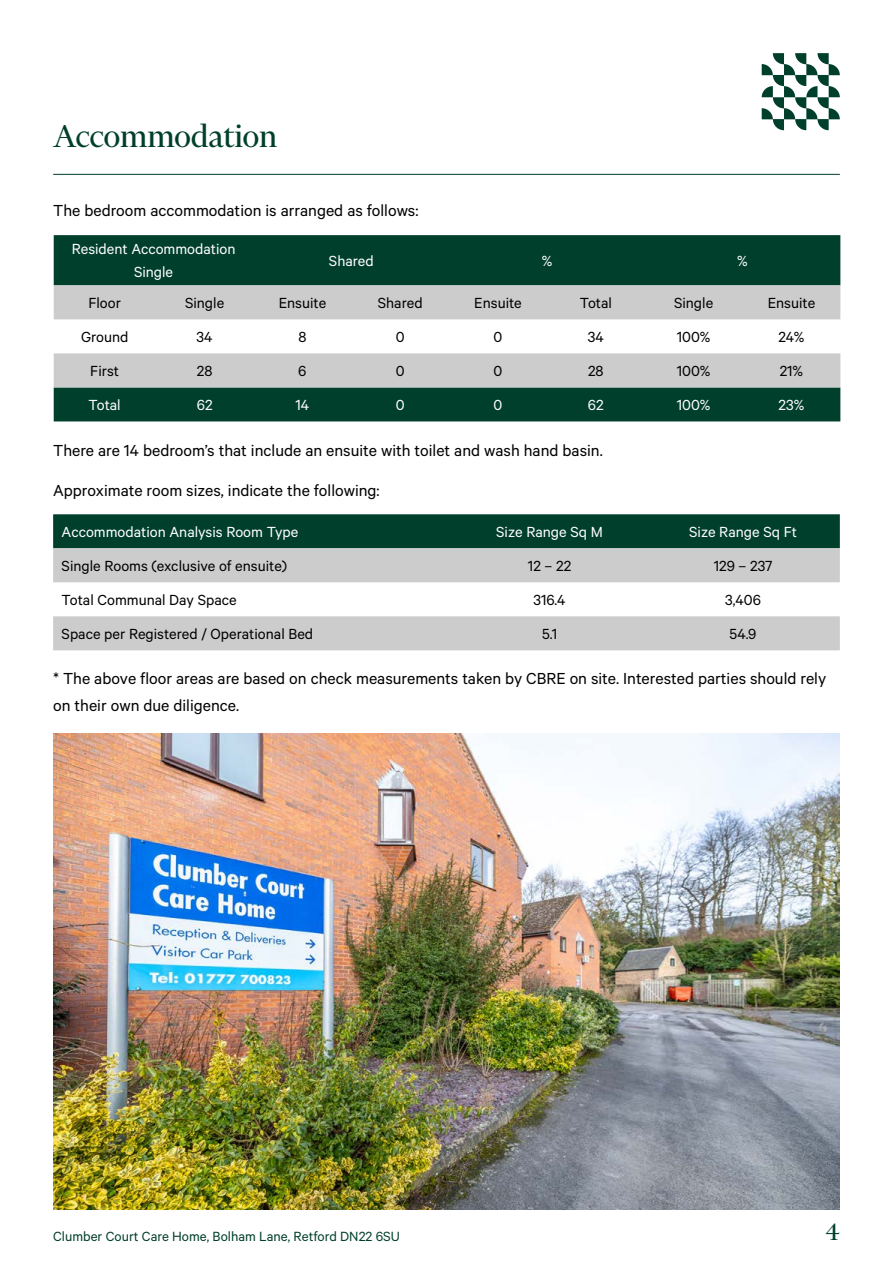
<style>
.page{position:relative;width:893px;height:1263px;background:#fff}
.page>*{position:absolute;margin:0;border:0;box-sizing:border-box;transform-origin:0 0}
.t1{font:36px "Financier Display";color:#003f2c}
.t2{font:27px "Financier Display";color:#003f2c}
.t3{font:18px/27px "Calibre";color:#000}
.t4{font:16.5px "Calibre";color:#000}
.t5{font:16.5px/22.5px "Calibre";color:#fff;text-align:center}
.t6{font:15px "Calibre";color:#003f2c}
</style>
<div class="page">
<hr style="left:53px;top:174px;width:787px;height:1px;background:#003f2c">
<svg style="left:762px;top:53px;width:78px;height:77px"></svg>
<img style="left:53px;top:733px;width:787px;height:477px">
<div style="left:54px;top:235px;width:786px;height:186px;background:#003f2c"></div>
<svg style="left:54px;top:285px;width:786px;height:102px;fill:#ccc"></svg>
<div style="left:53px;top:514px;width:787px;height:34px;background:#003f2c"></div>
<svg style="left:53px;top:548px;width:787px;height:102px;fill:#ccc"></svg>
<h1 class="t1" style="left:53px;top:117px;width:225px">Accommodation</h1>
<p class="t3" style="left:53px;top:196px;width:367px">The bedroom accommodation is arranged as follows:</p>
<p class="t5" style="left:72px;top:237px;width:165px">Resident Accommodation<br>Single</p>
<p class="t5" style="left:329px;top:249px;width:46px">Shared</p>
<p class="t5" style="left:542px;top:249px;width:12px">%</p>
<p class="t5" style="left:737px;top:249px;width:12px">%</p>
<p class="t4" style="left:88px;top:293px;width:34px">Floor</p>
<p class="t4" style="left:185px;top:293px;width:41px">Single</p>
<p class="t4" style="left:279px;top:293px;width:49px">Ensuite</p>
<p class="t4" style="left:378px;top:293px;width:46px">Shared</p>
<p class="t4" style="left:474px;top:293px;width:49px">Ensuite</p>
<p class="t4" style="left:580px;top:293px;width:34px">Total</p>
<p class="t4" style="left:674px;top:293px;width:41px">Single</p>
<p class="t4" style="left:768px;top:293px;width:49px">Ensuite</p>
<p class="t4" style="left:81px;top:327px;width:49px">Ground</p>
<p class="t4" style="left:197px;top:327px;width:18px">34</p>
<p class="t4" style="left:298px;top:327px;width:10px">8</p>
<p class="t4" style="left:396px;top:327px;width:10px">0</p>
<p class="t4" style="left:494px;top:327px;width:10px">0</p>
<p class="t4" style="left:588px;top:327px;width:18px">34</p>
<p class="t4" style="left:677px;top:327px;width:35px">100%</p>
<p class="t4" style="left:779px;top:327px;width:27px">24%</p>
<p class="t4" style="left:90px;top:361px;width:30px">First</p>
<p class="t4" style="left:197px;top:361px;width:17px">28</p>
<p class="t4" style="left:298px;top:361px;width:10px">6</p>
<p class="t4" style="left:396px;top:361px;width:10px">0</p>
<p class="t4" style="left:494px;top:361px;width:10px">0</p>
<p class="t4" style="left:588px;top:361px;width:17px">28</p>
<p class="t4" style="left:677px;top:361px;width:35px">100%</p>
<p class="t4" style="left:780px;top:361px;width:25px">21%</p>
<p class="t5" style="left:89px;top:393px;width:34px">Total</p>
<p class="t5" style="left:197px;top:393px;width:17px">62</p>
<p class="t5" style="left:295px;top:393px;width:15px">14</p>
<p class="t5" style="left:396px;top:393px;width:10px">0</p>
<p class="t5" style="left:494px;top:393px;width:10px">0</p>
<p class="t5" style="left:588px;top:393px;width:17px">62</p>
<p class="t5" style="left:677px;top:393px;width:35px">100%</p>
<p class="t5" style="left:778px;top:393px;width:27px">23%</p>
<p class="t3" style="left:53px;top:436px;width:551px">There are 14 bedroom’s that include an ensuite with toilet and wash hand basin.</p>
<p class="t3" style="left:53px;top:476px;width:328px">Approximate room sizes, indicate the following:</p>
<p class="t5" style="left:62px;top:520px;width:238px">Accommodation Analysis Room Type</p>
<p class="t5" style="left:496px;top:520px;width:108px">Size Range Sq M</p>
<p class="t5" style="left:689px;top:520px;width:109px">Size Range Sq Ft</p>
<p class="t4" style="left:62px;top:556px;width:227px">Single Rooms (exclusive of ensuite)</p>
<p class="t4" style="left:528px;top:556px;width:45px">12 – 22</p>
<p class="t4" style="left:714px;top:556px;width:60px">129 – 237</p>
<p class="t4" style="left:62px;top:590px;width:176px">Total Communal Day Space</p>
<p class="t4" style="left:533px;top:590px;width:34px">316.4</p>
<p class="t4" style="left:725px;top:590px;width:37px">3,406</p>
<p class="t4" style="left:62px;top:624px;width:253px">Space per Registered / Operational Bed</p>
<p class="t4" style="left:542px;top:624px;width:16px">5.1</p>
<p class="t4" style="left:730px;top:624px;width:28px">54.9</p>
<p class="t3" style="left:53px;top:664px;width:774px">* The above floor areas are based on check measurements taken by CBRE on site. Interested parties should rely on their own due diligence.</p>
<p class="t6" style="left:53px;top:1227px;width:348px">Clumber Court Care Home, Bolham Lane, Retford DN22 6SU</p>
<h2 class="t2" style="left:825px;top:1218px;width:16px">4</h2>
</div>
